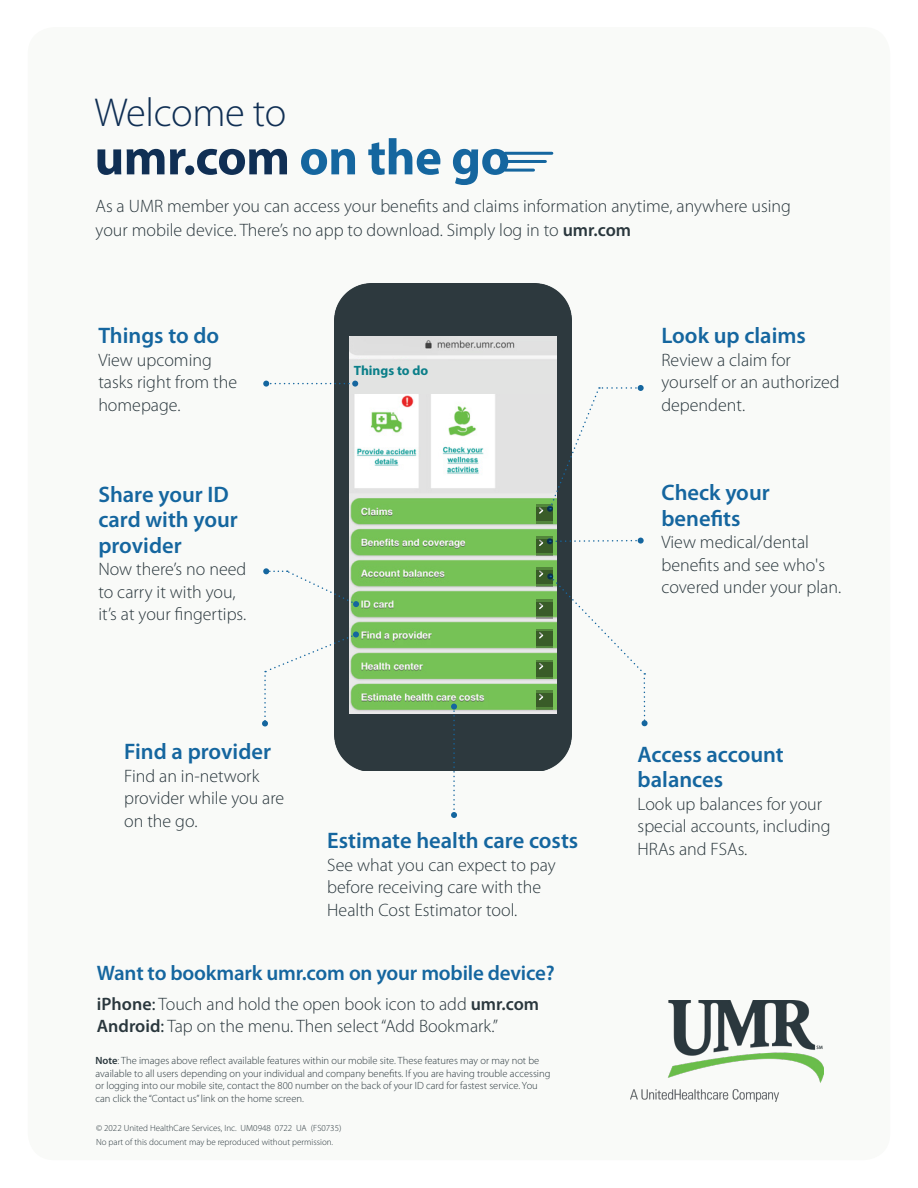
<style>
.page{position:relative;width:918px;height:1188px;background:#fff}
.page>*{position:absolute;margin:0;border:0;box-sizing:border-box;transform-origin:0 0}
.t1{font:700 51px "Myriad Pro";letter-spacing:-.01em;color:#102f54}
.t2{font:300 40.5px "Myriad Pro";letter-spacing:-.01em;color:#102f54}
.t3{font:600 22.5px/25.5px "Myriad Pro";color:#15669f}
.t4{font:600 21px "Myriad Pro";letter-spacing:-.01em;color:#15669f}
.t5{font:300 18px/22.5px "Myriad Pro";color:#2a373d}
.t6{font:700 13.5px "Myriad Pro";color:#0b7f89}
.t7{font:300 10.5px/12.6px "Myriad Pro";color:#2a373d}
.t8{font:300 9px/13.5px "Myriad Pro";color:#2a373d}
.s1{color:#15669f}
.s2{font-weight:600}
.s3{font-weight:400}
</style>
<div class="page">
<img style="left:631px;top:1001px;width:193px;height:101px">
<div style="left:335px;top:284px;width:236px;height:487px;background:#2d393e"></div>
<img style="left:349px;top:337px;width:208px;height:376px">
<div style="left:536px;top:504px;width:17px;height:17px;background:#52863b"></div>
<div style="left:536px;top:507px;width:17px;height:16px;background:#231f20;opacity:.35"></div>
<div style="left:536px;top:600px;width:17px;height:16px;background:#52863b"></div>
<div style="left:536px;top:602px;width:17px;height:17px;background:#231f20;opacity:.35"></div>
<div style="left:536px;top:567px;width:17px;height:17px;background:#52863b"></div>
<div style="left:536px;top:570px;width:17px;height:17px;background:#231f20;opacity:.35"></div>
<div style="left:536px;top:660px;width:17px;height:16px;background:#52863b"></div>
<div style="left:536px;top:662px;width:17px;height:17px;background:#231f20;opacity:.35"></div>
<div style="left:536px;top:691px;width:17px;height:16px;background:#52863b"></div>
<div style="left:536px;top:693px;width:17px;height:17px;background:#231f20;opacity:.35"></div>
<div style="left:536px;top:536px;width:17px;height:17px;background:#52863b"></div>
<div style="left:536px;top:539px;width:17px;height:17px;background:#231f20;opacity:.35"></div>
<div style="left:536px;top:629px;width:17px;height:17px;background:#231f20;opacity:.35"></div>
<div style="left:536px;top:632px;width:17px;height:16px;background:#231f20;opacity:.35"></div>
<div style="left:350px;top:361px;width:206px;height:32px;background:#e2e3e2"></div>
<hr style="left:507px;top:160px;width:38px;height:3px;background:#15669f">
<hr style="left:505px;top:152px;width:47px;height:3px;background:#15669f">
<hr style="left:505px;top:169px;width:29px;height:3px;background:#15669f">
<svg style="left:262px;top:631px;width:97px;height:96px"></svg>
<svg style="left:538px;top:569px;width:110px;height:158px"></svg>
<svg style="left:263px;top:568px;width:96px;height:39px"></svg>
<svg style="left:538px;top:538px;width:106px;height:9px"></svg>
<svg style="left:538px;top:385px;width:106px;height:130px"></svg>
<svg style="left:451px;top:704px;width:6px;height:114px"></svg>
<svg style="left:263px;top:381px;width:95px;height:6px"></svg>
<h2 class="t2" style="left:94px;top:91px;width:193px">Welcome to</h2>
<h1 class="t1" style="left:94px;top:124px;width:417px">umr.com <span class="s1">on the go</span></h1>
<p class="t5" style="left:96px;top:194px;width:697px;line-height:24px">As a UMR member you can access your benefits and claims information anytime, anywhere using your mobile device. There’s no app to download. Simply log in to <span class="s2">umr.com</span></p>
<p class="t3" style="left:98px;top:323px;width:122px">Things to do</p>
<p class="t5" style="left:98px;top:349px;width:140px">View upcoming tasks right from the homepage.</p>
<p class="t3" style="left:98px;top:482px;width:141px">Share your ID card with your provider</p>
<p class="t5" style="left:98px;top:558px;width:150px">Now there’s no need to carry it with you, it’s at your fingertips.</p>
<p class="t6" style="left:354px;top:362px;width:76px">Things to do</p>
<p class="t3" style="left:124px;top:739px;width:148px">Find a provider</p>
<p class="t5" style="left:124px;top:765px;width:161px">Find an in-network provider while you are on the go.</p>
<p class="t3" style="left:327px;top:828px;width:253px">Estimate health care costs</p>
<p class="t5" style="left:327px;top:854px;width:230px">See what you can expect to pay before receiving care with the<br>Health Cost Estimator tool.</p>
<p class="t4" style="left:97px;top:962px;width:459px">Want to bookmark umr.com on your mobile device?</p>
<p class="t5" style="left:97px;top:993px;width:444px"><span class="s2">iPhone</span><span class="s3">:</span> Touch and hold the open book icon to add <span class="s2">umr.com<br>Android</span><span class="s3">:</span> Tap on the menu. Then select “Add Bookmark.”</p>
<p class="t7" style="left:95px;top:1054px;width:457px"><span class="s2">Note</span>: The images above reflect available features within our mobile site. These features may or may not be available to all users depending on your individual and company benefits. If you are having trouble accessing or logging into our mobile site, contact the 800 number on the back of your ID card for fastest service. You can click the “Contact us” link on the home screen.</p>
<p class="t8" style="left:96px;top:1121px;width:247px">© 2022 United HealthCare Services, Inc. UM0948 0722 UA (FS0735)<br>No part of this document may be reproduced without permission.</p>
<p class="t3" style="left:661px;top:323px;width:146px">Look up claims</p>
<p class="t5" style="left:661px;top:349px;width:180px">Review a claim for yourself or an authorized dependent.</p>
<p class="t3" style="left:661px;top:480px;width:110px">Check your benefits</p>
<p class="t5" style="left:661px;top:531px;width:181px">View medical/dental benefits and see who's covered under your plan.</p>
<p class="t3" style="left:638px;top:742px;width:148px">Access account balances</p>
<p class="t5" style="left:638px;top:793px;width:195px">Look up balances for your special accounts, including<br>HRAs and FSAs.</p>
</div>
